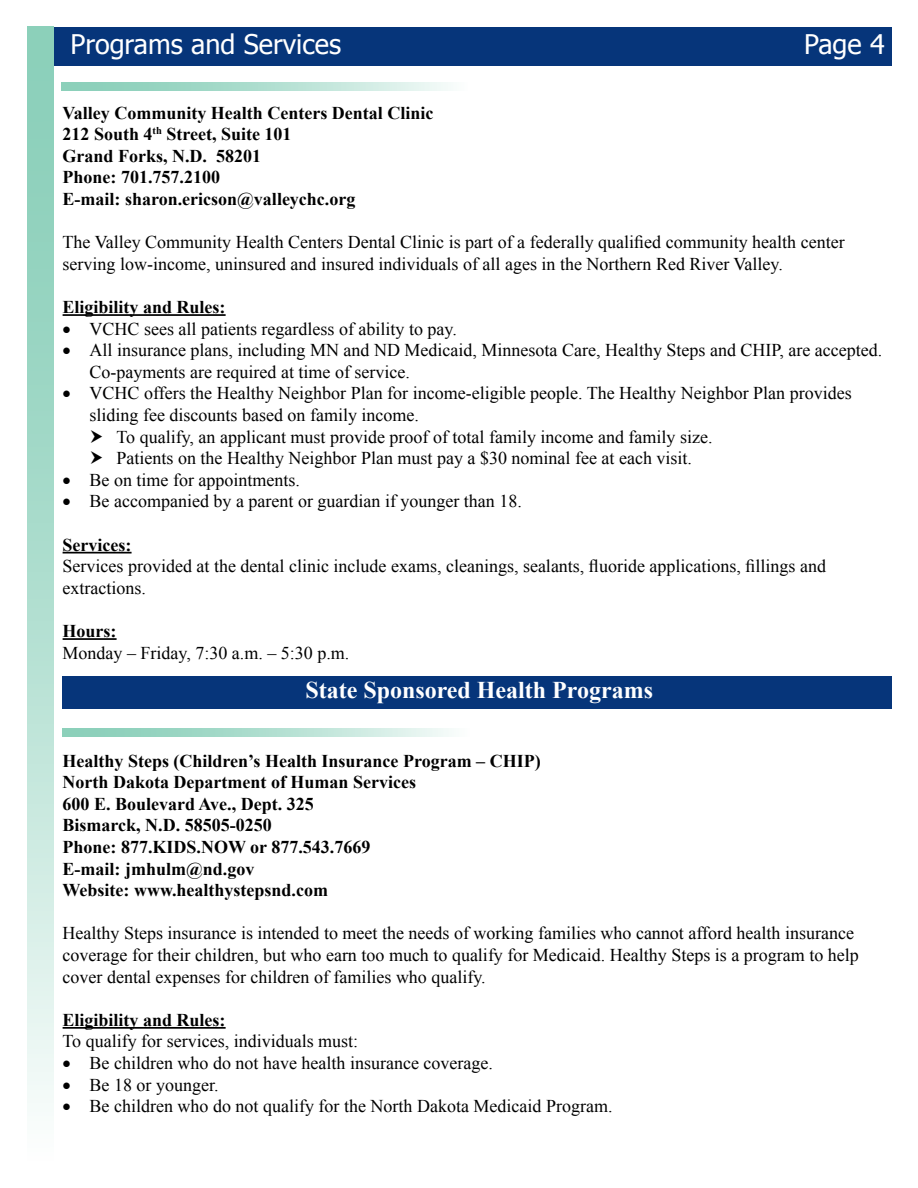
<style>
.page{position:relative;width:918px;height:1188px;background:#fff}
.page>*{position:absolute;margin:0;border:0;box-sizing:border-box;transform-origin:0 0}
.t1{font:27px "Tahoma";color:#fff}
.t2{font:700 24px "Times New Roman";color:#fff}
.t3{font:18px/21.6px "Times New Roman";color:#000}
.t4{font:700 18px/21.6px "Times New Roman";color:#000}
</style>
<div class="page">
<div style="left:28px;top:27px;width:864px;height:38px;background:#06357a"></div>
<div style="left:27px;top:26px;width:26px;height:1134px;background:linear-gradient(to bottom,#7cc9b1,#f1f9f6)"></div>
<hr style="left:63px;top:314px;width:163px;height:2px;background:#000">
<hr style="left:63px;top:552px;width:69px;height:2px;background:#000">
<hr style="left:63px;top:638px;width:54px;height:2px;background:#000">
<hr style="left:63px;top:1027px;width:163px;height:2px;background:#000">
<svg style="left:61px;top:82px;width:387px;height:8px;background:#b2dfd1"></svg>
<svg style="left:63px;top:729px;width:386px;height:8px;background:#b2dfd1"></svg>
<div style="left:63px;top:676px;width:829px;height:32px;background:#06357a"></div>
<h1 class="t1" style="left:71px;top:26px;width:272px">Programs and Services</h1>
<h1 class="t1" style="left:804px;top:26px;width:82px">Page 4</h1>
<p class="t4" style="left:63px;top:101px;width:372px">Valley Community Health Centers Dental Clinic<br>212 South 4<sup>th</sup> Street, Suite 101<br>Grand Forks, N.D. 58201<br>Phone: 701.757.2100<br>E-mail: sharon.ericson@valleychc.org</p>
<p class="t3" style="left:63px;top:231px;width:784px">The Valley Community Health Centers Dental Clinic is part of a federally qualified community health center serving low-income, uninsured and insured individuals of all ages in the Northern Red River Valley.</p>
<p class="t4" style="left:63px;top:296px;width:165px">Eligibility and Rules:</p>
<p class="t3" style="left:63px;top:317px;width:396px">• VCHC sees all patients regardless of ability to pay.</p>
<p class="t3" style="left:90px;top:339px;width:794px;text-indent:-27px">• All insurance plans, including MN and ND Medicaid, Minnesota Care, Healthy Steps and CHIP, are accepted.<br>Co-payments are required at time of service.</p>
<p class="t3" style="left:63px;top:382px;width:791px">• VCHC offers the Healthy Neighbor Plan for income-eligible people. The Healthy Neighbor Plan provides</p>
<p class="t3" style="left:90px;top:404px;width:331px">sliding fee discounts based on family income.</p>
<p class="t3" style="left:117px;top:425px;width:597px">To qualify, an applicant must provide proof of total family income and family size.</p>
<p class="t3" style="left:117px;top:447px;width:577px">Patients on the Healthy Neighbor Plan must pay a $30 nominal fee at each visit.</p>
<p class="t3" style="left:63px;top:468px;width:239px">• Be on time for appointments.</p>
<p class="t3" style="left:63px;top:490px;width:461px">• Be accompanied by a parent or guardian if younger than 18.</p>
<p class="t4" style="left:63px;top:533px;width:70px">Services:</p>
<p class="t3" style="left:63px;top:555px;width:765px">Services provided at the dental clinic include exams, cleanings, sealants, fluoride applications, fillings and extractions.</p>
<p class="t4" style="left:63px;top:620px;width:55px">Hours:</p>
<p class="t3" style="left:63px;top:641px;width:288px">Monday – Friday, 7:30 a.m. – 5:30 p.m.</p>
<h2 class="t2" style="left:305px;top:673px;width:349px">State Sponsored Health Programs</h2>
<p class="t4" style="left:63px;top:749px;width:480px">Healthy Steps (Children’s Health Insurance Program – CHIP)<br>North Dakota Department of Human Services<br>600 E. Boulevard Ave., Dept. 325<br>Bismarck, N.D. 58505-0250<br>Phone: 877.KIDS.NOW or 877.543.7669<br>E-mail: jmhulm@nd.gov<br>Website: www.healthystepsnd.com</p>
<p class="t3" style="left:63px;top:922px;width:798px">Healthy Steps insurance is intended to meet the needs of working families who cannot afford health insurance coverage for their children, but who earn too much to qualify for Medicaid. Healthy Steps is a program to help cover dental expenses for children of families who qualify.</p>
<p class="t4" style="left:63px;top:1008px;width:165px">Eligibility and Rules:</p>
<p class="t3" style="left:63px;top:1030px;width:297px">To qualify for services, individuals must:</p>
<p class="t3" style="left:63px;top:1052px;width:432px">• Be children who do not have health insurance coverage.</p>
<p class="t3" style="left:63px;top:1073px;width:157px">• Be 18 or younger.</p>
<p class="t3" style="left:63px;top:1095px;width:551px">• Be children who do not qualify for the North Dakota Medicaid Program.</p>
</div>
